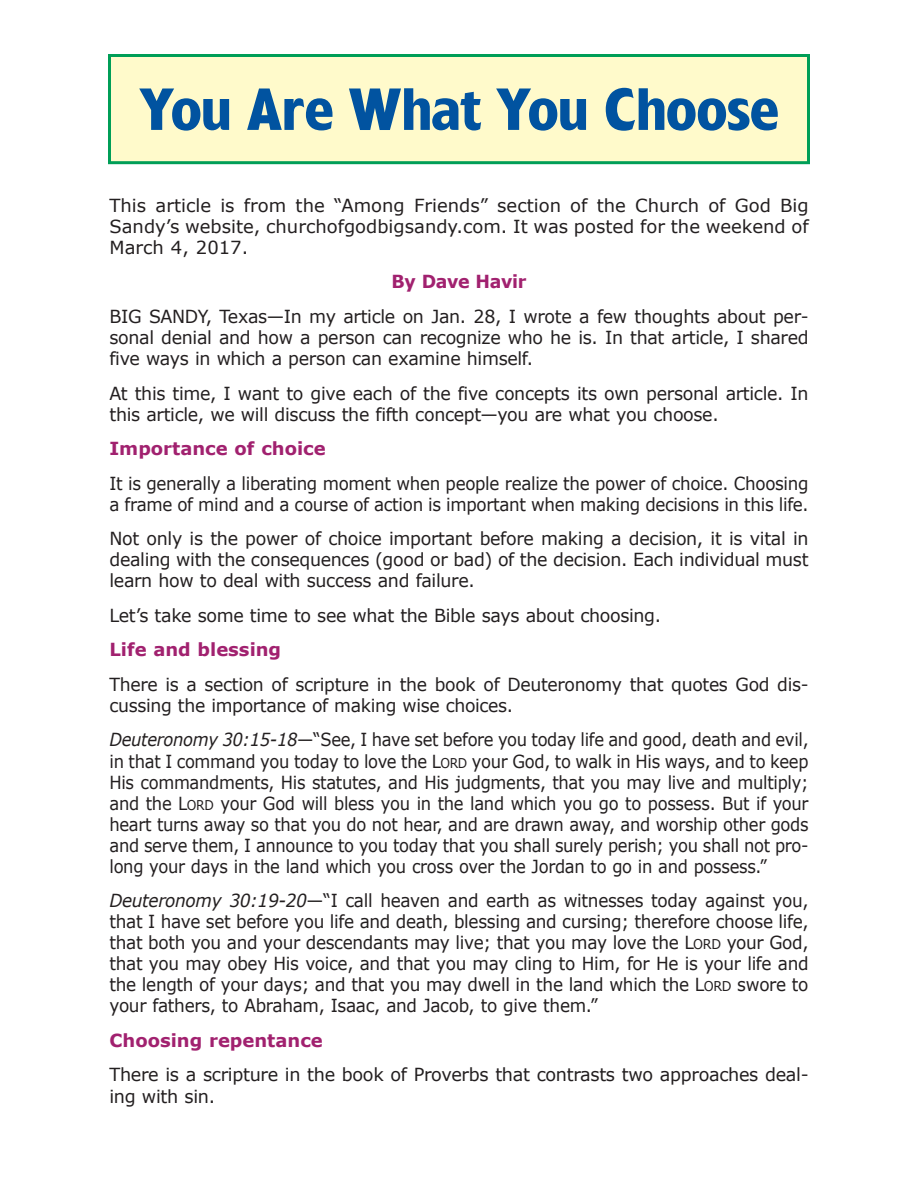
<style>
.page{position:relative;width:918px;height:1188px;background:#fff}
.page>*{position:absolute;margin:0;border:0;box-sizing:border-box;transform-origin:0 0}
.t1{font:700 55.5px "Forever";color:#0153a0}
.t2{font:18px/21px "Verdana";letter-spacing:-.02em;color:#231f20;text-align:justify}
.t3{font:18px/21px "Verdana";letter-spacing:-.02em;color:#231f20;text-align:justify;scale:.91 1}
.t4{font:18px/21px "Verdana";letter-spacing:-.02em;color:#231f20;text-align:justify;scale:.94 1}
.t5{font:18px/21px "Verdana";letter-spacing:-.02em;color:#231f20;scale:.93 1}
.t6{font:18px/21px "Verdana";letter-spacing:-.02em;color:#231f20;scale:.96 1}
.t7{font:700 18px "Verdana";color:#a1216f}
.t8{font:700 18px "Verdana";letter-spacing:-.02em;color:#a1216f}
.s1{font-style:italic}
.s2{font-size:13.5px}
</style>
<div class="page">
<div style="left:110px;top:56px;width:698px;height:107px;background:#fffacb"></div>
<div style="left:108px;top:54px;width:702px;height:110px;border:3px solid #009e57"></div>
<h1 class="t1" style="left:139px;top:89px;width:641px">You Are What You Choose</h1>
<p class="t2" style="left:110px;top:194px;width:701px">This article is from the “Among Friends” section of the Church of God Big Sandy’s website, churchofgodbigsandy.com. It was posted for the weekend of March 4, 2017.</p>
<p class="t8" style="left:392px;top:270px;width:136px">By Dave Havir</p>
<p class="t2" style="left:109px;top:305px;width:701px">BIG SANDY, Texas—In my article on Jan. 28, I wrote a few thoughts about per&shy;sonal denial and how a person can recognize who he is. In that article, I shared five ways in which a person can examine himself.</p>
<p class="t2" style="left:109px;top:382px;width:701px">At this time, I want to give each of the five concepts its own personal article. In this article, we will discuss the fifth concept—you are what you choose.</p>
<p class="t7" style="left:110px;top:437px;width:218px">Importance of choice</p>
<p class="t5" style="left:110px;top:472px;width:753px">It is generally a liberating moment when people realize the power of choice. Choosing a frame of mind and a course of action is important when making decisions in this life.</p>
<p class="t2" style="left:110px;top:528px;width:701px">Not only is the power of choice important before making a decision, it is vital in dealing with the consequences (good or bad) of the decision. Each individual must learn how to deal with success and failure.</p>
<p class="t2" style="left:110px;top:604px;width:553px">Let’s take some time to see what the Bible says about choosing.</p>
<p class="t7" style="left:110px;top:638px;width:173px">Life and blessing</p>
<p class="t6" style="left:110px;top:673px;width:730px">There is a section of scripture in the book of Deuteronomy that quotes God dis&shy;cussing the importance of making wise choices.</p>
<p class="t3" style="left:109px;top:729px;width:770px"><span class="s1">Deuteronomy 30:15-18</span>—“See, I have set before you today life and good, death and evil, in that I command you today to love the L<span class="s2">ORD</span> your God, to walk in His ways, and to keep His commandments, His statutes, and His judgments, that you may live and multiply; and the L<span class="s2">ORD</span> your God will bless you in the land which you go to possess. But if your heart turns away so that you do not hear, and are drawn away, and worship other gods and serve them, I announce to you today that you shall surely perish; you shall not pro&shy;long your days in the land which you cross over the Jordan to go in and possess.”</p>
<p class="t4" style="left:109px;top:890px;width:745px"><span class="s1">Deuteronomy 30:19-20</span>—“I call heaven and earth as witnesses today against you, that I have set before you life and death, blessing and cursing; therefore choose life, that both you and your descendants may live; that you may love the L<span class="s2">ORD</span> your God, that you may obey His voice, and that you may cling to Him, for He is your life and the length of your days; and that you may dwell in the land which the L<span class="s2">ORD</span> swore to your fathers, to Abraham, Isaac, and Jacob, to give them.”</p>
<p class="t7" style="left:110px;top:1029px;width:215px">Choosing repentance</p>
<p class="t2" style="left:110px;top:1064px;width:701px">There is a scripture in the book of Proverbs that contrasts two approaches deal&shy;ing with sin.</p>
</div>
